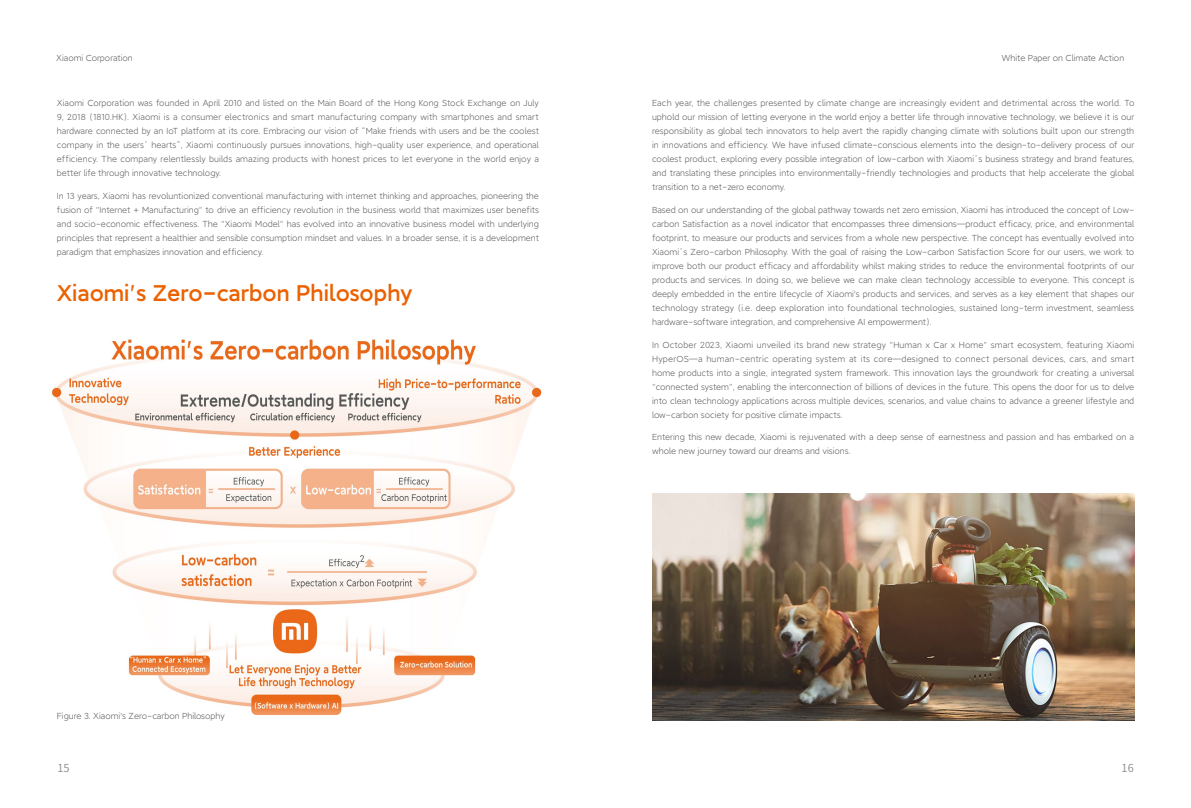
<style>
.page{position:relative;width:1191px;height:808px;background:#fff}
.page>*{position:absolute;margin:0;border:0;box-sizing:border-box;transform-origin:0 0}
.t1{font:22px "MI Lan Pro MEDIUM GB1 4";color:#eb6100}
.t2{font:11px "Source Han Sans CN";color:#898989}
.t3{font:8.5px/14px "MI Lan Pro LIGHT GB1 4";color:#595757;text-align:justify}
</style>
<div class="page">
<img style="left:652px;top:493px;width:482px;height:227px">
<img style="left:51px;top:339px;width:491px;height:376px">
<p class="t3" style="left:56px;top:51px;width:78px">Xiaomi Corporation</p>
<p class="t3" style="left:1001px;top:51px;width:124px">White Paper on Climate Action</p>
<p class="t3" style="left:57px;top:97px;width:483px">Xiaomi Corporation was founded in April 2010 and listed on the Main Board of the Hong Kong Stock Exchange on July 9, 2018 (1810.HK). Xiaomi is a consumer electronics and smart manufacturing company with smartphones and smart hardware connected by an IoT platform at its core. Embracing our vision of “Make friends with users and be the coolest company in the users’ hearts”, Xiaomi continuously pursues innovations, high-quality user experience, and operational efficiency. The company relentlessly builds amazing products with honest prices to let everyone in the world enjoy a better life through innovative technology.</p>
<p class="t3" style="left:57px;top:189px;width:483px">In 13 years, Xiaomi has revoluntionized conventional manufacturing with internet thinking and approaches, pioneering the fusion of "Internet + Manufacturing" to drive an efficiency revolution in the business world that maximizes user benefits and socio-economic effectiveness. The "Xiaomi Model" has evolved into an innovative business model with underlying principles that represent a healthier and sensible consumption mindset and values. In a broader sense, it is a development paradigm that emphasizes innovation and efficiency.</p>
<p class="t3" style="left:652px;top:97px;width:484px">Each year, the challenges presented by climate change are increasingly evident and detrimental across the world. To uphold our mission of letting everyone in the world enjoy a better life through innovative technology, we believe it is our responsibility as global tech innovators to help avert the rapidly changing climate with solutions built upon our strength in innovations and efficiency. We have infused climate-conscious elements into the design-to-delivery process of our coolest product, exploring every possible integration of low-carbon with Xiaomi’s business strategy and brand features, and translating these principles into environmentally-friendly technologies and products that help accelerate the global transition to a net-zero economy.</p>
<p class="t3" style="left:652px;top:203px;width:484px">Based on our understanding of the global pathway towards net zero emission, Xiaomi has introduced the concept of Low&shy;carbon Satisfaction as a novel indicator that encompasses three dimensions—product efficacy, price, and environmental footprint, to measure our products and services from a whole new perspective. The concept has eventually evolved into Xiaomi’s Zero-carbon Philosophy. With the goal of raising the Low-carbon Satisfaction Score for our users, we work to improve both our product efficacy and affordability whilst making strides to reduce the environmental footprints of our products and services. In doing so, we believe we can make clean technology accessible to everyone. This concept is deeply embedded in the entire lifecycle of Xiaomi's products and services, and serves as a key element that shapes our technology strategy (i.e. deep exploration into foundational technologies, sustained long-term investment, seamless hardware-software integration, and comprehensive AI empowerment).</p>
<p class="t3" style="left:652px;top:338px;width:484px">In October 2023, Xiaomi unveiled its brand new strategy "Human x Car x Home" smart ecosystem, featuring Xiaomi HyperOS—a human-centric operating system at its core—designed to connect personal devices, cars, and smart home products into a single, integrated system framework. This innovation lays the groundwork for creating a universal "connected system", enabling the interconnection of billions of devices in the future. This opens the door for us to delve into clean technology applications across multiple devices, scenarios, and value chains to advance a greener lifestyle and low-carbon society for positive climate impacts.</p>
<p class="t3" style="left:652px;top:430px;width:483px">Entering this new decade, Xiaomi is rejuvenated with a deep sense of earnestness and passion and has embarked on a whole new journey toward our dreams and visions.</p>
<h1 class="t1" style="left:57px;top:281px;width:357px">Xiaomi's Zero-carbon Philosophy</h1>
<p class="t3" style="left:57px;top:709px;width:170px">Figure 3. Xiaomi's Zero-carbon Philosophy</p>
<p class="t2" style="left:57px;top:761px;width:14px">15</p>
<p class="t2" style="left:1121px;top:761px;width:14px">16</p>
</div>
